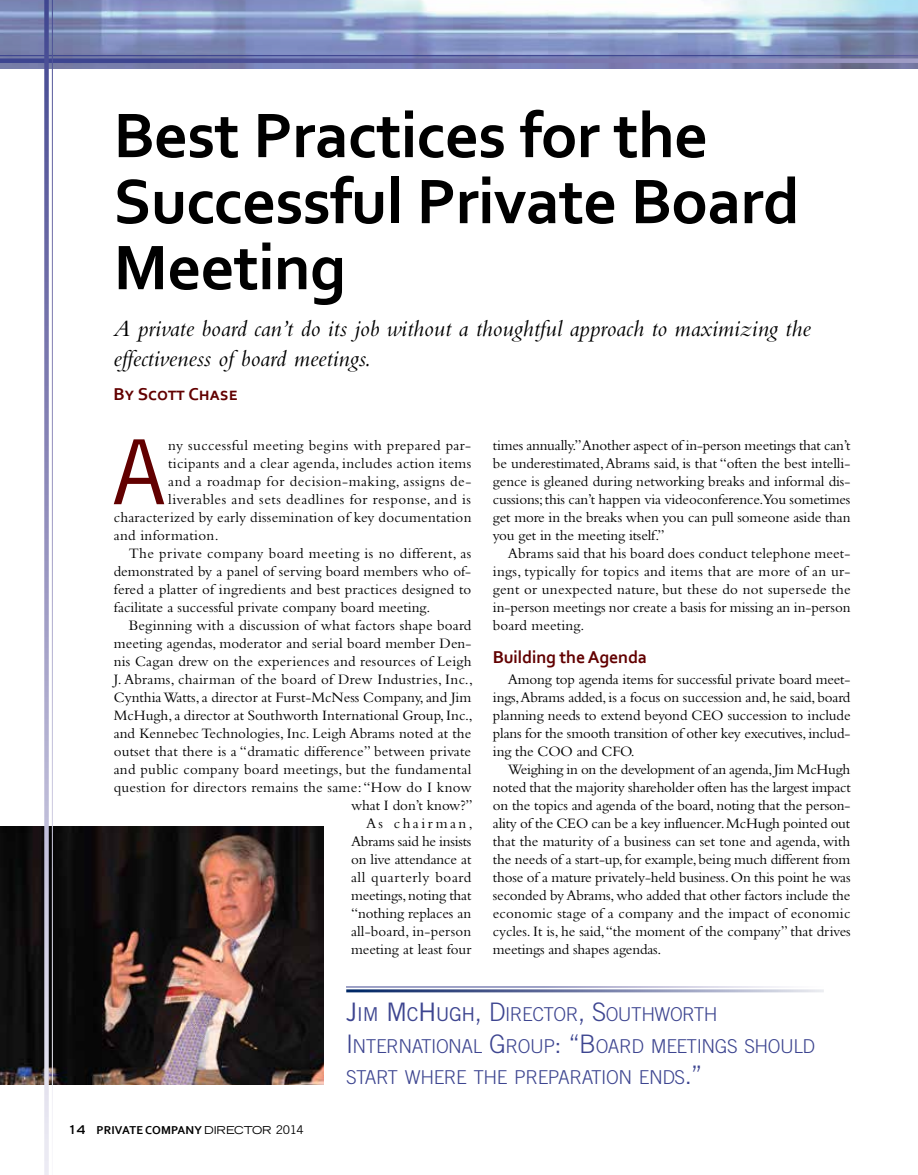
<style>
.page{position:relative;width:918px;height:1175px;background:#fff}
.page>*{position:absolute;margin:0;border:0;box-sizing:border-box;transform-origin:0 0}
.t1{font:89.85px "Trade Gothic";color:#620000}
.t2{font:700 66px/66px "Corbel";letter-spacing:-.01em;color:#000}
.t3{font:italic 24px/30px "Bembo";color:#000}
.t4{font:300 19.2px/31.5px "Trade Gothic";letter-spacing:-.025em;color:#3d4590}
.t5{font:700 18px "Corbel";letter-spacing:-.01em;color:#620000}
.t6{font:15px/18px "Bembo";letter-spacing:.01em;color:#000;text-align:justify}
.t7{font:15px "Bembo";letter-spacing:.035em;color:#000}
.t8{font:15px "Bembo";letter-spacing:-.015em;color:#000}
.t9{font:15px "Bembo";letter-spacing:-.01em;color:#000}
.t10{font:15px "Bembo";letter-spacing:.04em;color:#000}
.t11{font:15px "Bembo";letter-spacing:.165em;color:#000}
.t12{font:700 12px "Corbel";letter-spacing:.01em;color:#000}
.s1{font-family:"Trade Gothic LH";font-stretch:expanded}
.s2{font-family:"Trade Gothic LH";font-weight:400;font-stretch:expanded;font-size:10.8px}
.s3{font-family:"Trade Gothic";font-weight:400}
.s4{font-weight:400;font-size:25.5px}
.s5{font-weight:400}
.s6{font-size:25.5px}
</style>
<div class="page">
<img style="left:0;top:0;width:918px;height:69px">
<svg style="left:0;top:58px;width:918px;height:5px;background:#6a6ba6"></svg>
<hr style="left:0;top:55px;width:918px;height:1px;background:#fff">
<img style="left:0;top:826px;width:324px;height:258px">
<svg style="left:44px;top:0;width:5px;height:1174px;background:#9e9dc2"></svg>
<hr style="left:52px;top:0;width:1px;height:1174px;background:#fff">
<h2 class="t2" style="left:114px;top:101px;width:688px">Best Practices for the<br>Successful Private Board<br>Meeting</h2>
<h3 class="t3" style="left:114px;top:313px;width:699px">A private board can’t do its job without a thoughtful approach to maximizing the effectiveness of board meetings.</h3>
<p class="t5" style="left:114px;top:383px;width:126px">By Scott Chase</p>
<h1 class="t1" style="left:112px;top:418px;width:56px">A</h1>
<p class="t6" style="left:168px;top:436px;width:304px">ny successful meeting begins with prepared par-</p>
<p class="t6" style="left:168px;top:454px;width:305px">ticipants and a clear agenda, includes action items</p>
<p class="t7" style="left:168px;top:473px;width:305px">and a roadmap for decision-making, assigns de-</p>
<p class="t7" style="left:168px;top:491px;width:304px">liverables and sets deadlines for response, and is</p>
<p class="t6" style="left:114px;top:508px;width:359px">characterized by early dissemination of key documentation</p>
<p class="t6" style="left:114px;top:526px;width:106px">and information.</p>
<p class="t6" style="left:129px;top:544px;width:344px">The private company board meeting is no different, as</p>
<p class="t6" style="left:114px;top:562px;width:359px">demonstrated by a panel of serving board members who of-</p>
<p class="t6" style="left:114px;top:580px;width:359px">fered a platter of ingredients and best practices designed to</p>
<p class="t6" style="left:114px;top:598px;width:318px">facilitate a successful private company board meeting.</p>
<p class="t6" style="left:129px;top:616px;width:344px">Beginning with a discussion of what factors shape board</p>
<p class="t6" style="left:114px;top:634px;width:359px">meeting agendas, moderator and serial board member Den-</p>
<p class="t6" style="left:114px;top:652px;width:359px">nis Cagan drew on the experiences and resources of Leigh</p>
<p class="t6" style="left:114px;top:670px;width:361px">J. Abrams, chairman of the board of Drew Industries, Inc.,</p>
<p class="t6" style="left:114px;top:688px;width:359px">Cynthia Watts, a director at Furst-McNess Company, and Jim</p>
<p class="t6" style="left:114px;top:706px;width:361px">McHugh, a director at Southworth International Group, Inc.,</p>
<p class="t6" style="left:114px;top:724px;width:359px">and Kennebec Technologies, Inc. Leigh Abrams noted at the</p>
<p class="t6" style="left:114px;top:742px;width:359px">outset that there is a “dramatic difference” between private</p>
<p class="t6" style="left:114px;top:760px;width:359px">and public company board meetings, but the fundamental</p>
<p class="t6" style="left:114px;top:778px;width:359px">question for directors remains the same: “How do I know</p>
<p class="t6" style="left:351px;top:796px;width:123px">what I don’t know?”</p>
<p class="t11" style="left:366px;top:815px;width:108px">As chairman,</p>
<p class="t8" style="left:351px;top:833px;width:122px">Abrams said he insists</p>
<p class="t6" style="left:351px;top:850px;width:122px">on live attendance at</p>
<p class="t10" style="left:351px;top:869px;width:122px">all quarterly board</p>
<p class="t9" style="left:351px;top:887px;width:122px">meetings, noting that</p>
<p class="t6" style="left:351px;top:904px;width:122px">“nothing replaces an</p>
<p class="t6" style="left:351px;top:922px;width:122px">all-board, in-person</p>
<p class="t6" style="left:351px;top:940px;width:122px">meeting at least four</p>
<p class="t6" style="left:493px;top:436px;width:359px">times annually.” Another aspect of in-person meetings that can’t be underestimated, Abrams said, is that “often the best intelli&shy;gence is gleaned during networking breaks and informal dis&shy;cussions; this can’t happen via videoconference.You sometimes get more in the breaks when you can pull someone aside than you get in the meeting itself.”</p>
<p class="t6" style="left:493px;top:544px;width:359px;text-indent:15px">Abrams said that his board does conduct telephone meet&shy;ings, typically for topics and items that are more of an ur&shy;gent or unexpected nature, but these do not supersede the in-person meetings nor create a basis for missing an in-person board meeting.</p>
<p class="t5" style="left:493px;top:646px;width:156px">Building the Agenda</p>
<p class="t6" style="left:493px;top:670px;width:359px;text-indent:15px">Among top agenda items for successful private board meet&shy;ings, Abrams added, is a focus on succession and, he said, board planning needs to extend beyond CEO succession to include plans for the smooth transition of other key executives, includ&shy;ing the COO and CFO.</p>
<p class="t6" style="left:493px;top:760px;width:359px;text-indent:15px">Weighing in on the development of an agenda, Jim McHugh noted that the majority shareholder often has the largest impact on the topics and agenda of the board, noting that the person&shy;ality of the CEO can be a key influencer. McHugh pointed out that the maturity of a business can set tone and agenda, with the needs of a start-up, for example, being much different from those of a mature privately-held business. On this point he was seconded by Abrams, who added that other factors include the economic stage of a company and the impact of economic cycles. It is, he said, “the moment of the company” that drives meetings and shapes agendas.</p>
<p class="t12" style="left:68px;top:1123px;width:237px"><span class="s1">14</span> PRIVATE COMPANY <span class="s2">DIRECTOR</span> <span class="s3">2014</span></p>
<p class="t4" style="left:346px;top:998px;width:468px"><span class="s4">J</span><span class="s5">IM</span> <span class="s4">M</span> <span class="s5">C</span><span class="s4">H</span><span class="s5">UGH</span> <span class="s6">, D</span>IRECTOR<span class="s6">, S</span>OUTHWORTH<br><span class="s6">I</span> NTERNATIONAL <span class="s6">G</span>ROUP<span class="s6">: “B</span>OARD MEETINGS SHOULD<br>START WHERE THE PREPARATION ENDS <span class="s6">.”</span></p>
</div>
